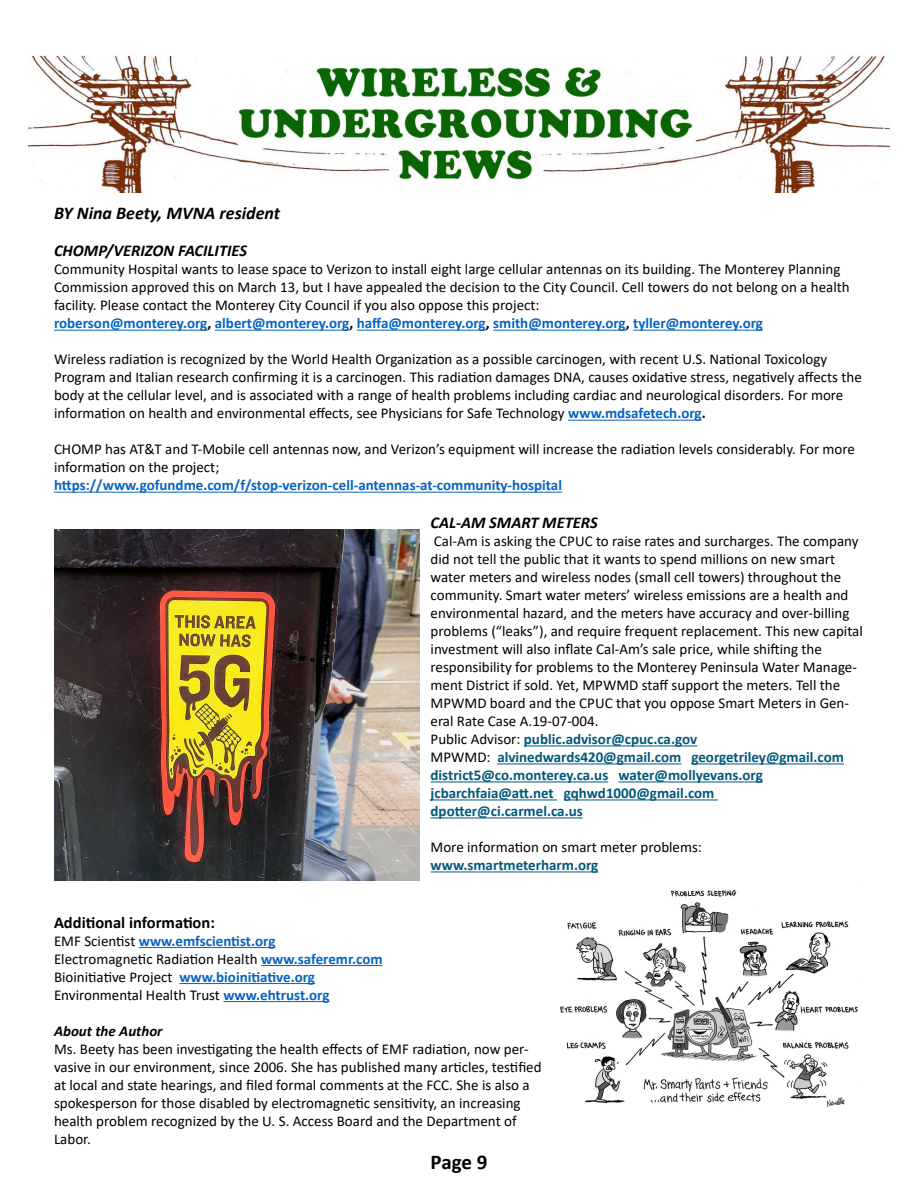
<style>
.page{position:relative;width:918px;height:1188px;background:#fff}
.page>*{position:absolute;margin:0;border:0;box-sizing:border-box;transform-origin:0 0}
.t1{font:700 21px "Calibri";color:#000}
.t2{font:italic 700 18px "Calibri";color:#000}
.t3{font:italic 700 16.5px "Calibri";color:#000}
.t4{font:700 16.5px "Calibri";color:#000}
.t5{font:15px/18px "Calibri";color:#000}
.t6{font:700 15px "Calibri";color:#0563c1}
.t7{font:700 15px "Calibri";color:#00587b}
.t8{font:italic 700 15px "Calibri";color:#000}
.s1{font-weight:700;color:#0563c1}
.s2{font-weight:700}
.s3{font-weight:700;color:#00587b}
</style>
<div class="page">
<img style="left:28px;top:55px;width:862px;height:137px">
<hr style="left:54px;top:330px;width:154px;height:1px;background:#0563c1">
<hr style="left:215px;top:330px;width:135px;height:1px;background:#0563c1">
<hr style="left:357px;top:330px;width:129px;height:1px;background:#0563c1">
<hr style="left:493px;top:330px;width:133px;height:1px;background:#0563c1">
<hr style="left:633px;top:330px;width:130px;height:1px;background:#0563c1">
<hr style="left:568px;top:420px;width:134px;height:1px;background:#0563c1">
<hr style="left:54px;top:492px;width:508px;height:1px;background:#0563c1">
<hr style="left:524px;top:745px;width:173px;height:1px;background:#00587b">
<hr style="left:497px;top:763px;width:184px;height:1px;background:#00587b">
<hr style="left:691px;top:763px;width:153px;height:1px;background:#00587b">
<hr style="left:431px;top:781px;width:177px;height:1px;background:#00587b">
<hr style="left:619px;top:781px;width:144px;height:1px;background:#00587b">
<hr style="left:431px;top:799px;width:126px;height:1px;background:#00587b">
<hr style="left:564px;top:799px;width:154px;height:1px;background:#00587b">
<hr style="left:431px;top:817px;width:152px;height:1px;background:#00587b">
<hr style="left:431px;top:871px;width:167px;height:1px;background:#00587b">
<hr style="left:139px;top:947px;width:136px;height:1px;background:#0563c1">
<hr style="left:261px;top:965px;width:122px;height:1px;background:#0563c1">
<hr style="left:179px;top:983px;width:136px;height:1px;background:#0563c1">
<hr style="left:223px;top:1001px;width:107px;height:1px;background:#0563c1">
<img style="left:54px;top:529px;width:365px;height:352px">
<img style="left:560px;top:890px;width:298px;height:218px">
<p class="t2" style="left:54px;top:200px;width:228px">BY Nina Beety, MVNA resident</p>
<p class="t3" style="left:54px;top:239px;width:195px">CHOMP/VERIZON FACILITIES</p>
<p class="t5" style="left:54px;top:260px;width:797px">Community Hospital wants to lease space to Verizon to install eight large cellular antennas on its building. The Monterey Planning Commission approved this on March 13, but I have appealed the decision to the City Council. Cell towers do not belong on a health facility. Please contact the Monterey City Council if you also oppose this project:<br><span class="s1">roberson@monterey.org</span><span class="s2">,</span> <span class="s1">albert@monterey.org</span><span class="s2">,</span> <span class="s1">haffa@monterey.org</span><span class="s2">,</span> <span class="s1">smith@monterey.org</span><span class="s2">,</span> <span class="s1">tyller@monterey.org</span></p>
<p class="t5" style="left:54px;top:350px;width:809px">Wireless radiation is recognized by the World Health Organization as a possible carcinogen, with recent U.S. National Toxicology Program and Italian research confirming it is a carcinogen. This radiation damages DNA, causes oxidative stress, negatively affects the body at the cellular level, and is associated with a range of health problems including cardiac and neurological disorders. For more information on health and environmental effects, see Physicians for Safe Technology <span class="s1">www.mdsafetech.org</span><span class="s2">.</span></p>
<p class="t5" style="left:54px;top:440px;width:803px">CHOMP has AT&amp;T and T-Mobile cell antennas now, and Verizon’s equipment will increase the radiation levels considerably. For more information on the project;</p>
<p class="t6" style="left:54px;top:475px;width:510px">https://www.gofundme.com/f/stop-verizon-cell-antennas-at-community-hospital</p>
<p class="t3" style="left:431px;top:511px;width:169px">CAL-AM SMART METERS</p>
<p class="t5" style="left:431px;top:532px;width:434px">Cal-Am is asking the CPUC to raise rates and surcharges. The company did not tell the public that it wants to spend millions on new smart water meters and wireless nodes (small cell towers) throughout the community. Smart water meters’ wireless emissions are a health and environmental hazard, and the meters have accuracy and over-billing problems (“leaks”), and require frequent replacement. This new capital investment will also inflate Cal-Am’s sale price, while shifting the responsibility for problems to the Monterey Peninsula Water Manage&shy;ment District if sold. Yet, MPWMD staff support the meters. Tell the MPWMD board and the CPUC that you oppose Smart Meters in Gen&shy;eral Rate Case A.19-07-004.<br>Public Advisor: <span class="s3">public.advisor@cpuc.ca.gov<br></span>MPWMD: <span class="s3">alvinedwards420@gmail.com georgetriley@gmail.com district5@co.monterey.ca.us water@mollyevans.org jcbarchfaia@att.net gqhwd1000@gmail.com dpotter@ci.carmel.ca.us</span></p>
<p class="t5" style="left:431px;top:838px;width:273px">More information on smart meter problems:</p>
<p class="t7" style="left:431px;top:855px;width:169px">www.smartmeterharm.org</p>
<p class="t4" style="left:54px;top:911px;width:162px">Additional information:</p>
<p class="t5" style="left:54px;top:932px;width:330px">EMF Scientist <span class="s1">www.emfscientist.org<br></span>Electromagnetic Radiation Health <span class="s1">www.saferemr.com </span>Bioinitiative Project <span class="s1">www.bioinitiative.org </span>Environmental Health Trust <span class="s1">www.ehtrust.org</span></p>
<p class="t8" style="left:54px;top:1020px;width:110px">About the Author</p>
<p class="t5" style="left:54px;top:1040px;width:489px">Ms. Beety has been investigating the health effects of EMF radiation, now per&shy;vasive in our environment, since 2006. She has published many articles, testified at local and state hearings, and filed formal comments at the FCC. She is also a spokesperson for those disabled by electromagnetic sensitivity, an increasing health problem recognized by the U. S. Access Board and the Department of Labor.</p>
<h1 class="t1" style="left:431px;top:1147px;width:58px">Page 9</h1>
</div>
